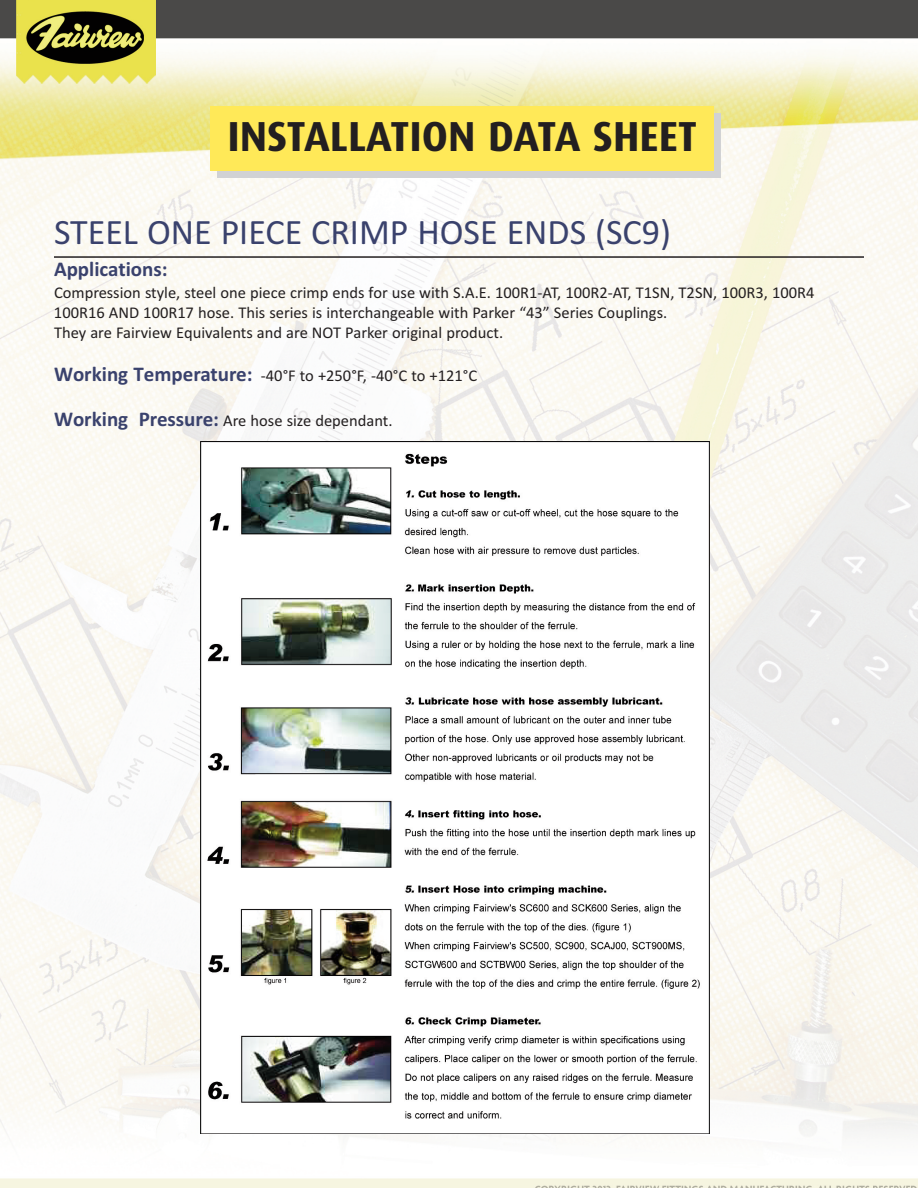
<style>
.page{position:relative;width:918px;height:1188px;background:#fff}
.page>*{position:absolute;margin:0;border:0;box-sizing:border-box;transform-origin:0 0}
.t1{font:700 42px "Dax";color:#231f20}
.t2{font:36px "Calibri";color:#3a426d}
.t3{font:700 21px "Calibri";color:#3a426d}
.t4{font:16.5px/19.8px "Calibri";color:#231f20}
.s1{font-weight:700;font-size:21px;color:#3a426d}
</style>
<div class="page">
<img style="left:0;top:0;width:918px;height:1188px">
<div style="left:217px;top:113px;width:504px;height:65px;background:#d1d2d4"></div>
<div style="left:211px;top:106px;width:503px;height:65px;background:#ffe958"></div>
<hr style="left:54px;top:256px;width:810px;height:2px;background:#231f20">
<img style="left:200px;top:442px;width:510px;height:692px">
<h1 class="t1" style="left:227px;top:113px;width:471px">INSTALLATION DATA SHEET</h1>
<h2 class="t2" style="left:54px;top:211px;width:618px">STEEL ONE PIECE CRIMP HOSE ENDS (SC9)</h2>
<p class="t3" style="left:54px;top:257px;width:115px">Applications:</p>
<p class="t4" style="left:54px;top:283px;width:762px">Compression style, steel one piece crimp ends for use with S.A.E. 100R1-AT, 100R2-AT, T1SN, T2SN, 100R3, 100R4<br>100R16 AND 100R17 hose. This series is interchangeable with Parker “43” Series Couplings.<br>They are Fairview Equivalents and are NOT Parker original product.</p>
<p class="t4" style="left:54px;top:365px;width:425px"><span class="s1">Working Temperature:</span> -40°F to +250°F, -40°C to +121°C</p>
<p class="t4" style="left:54px;top:410px;width:340px"><span class="s1">Working Pressure:</span> Are hose size dependant.</p>
</div>
